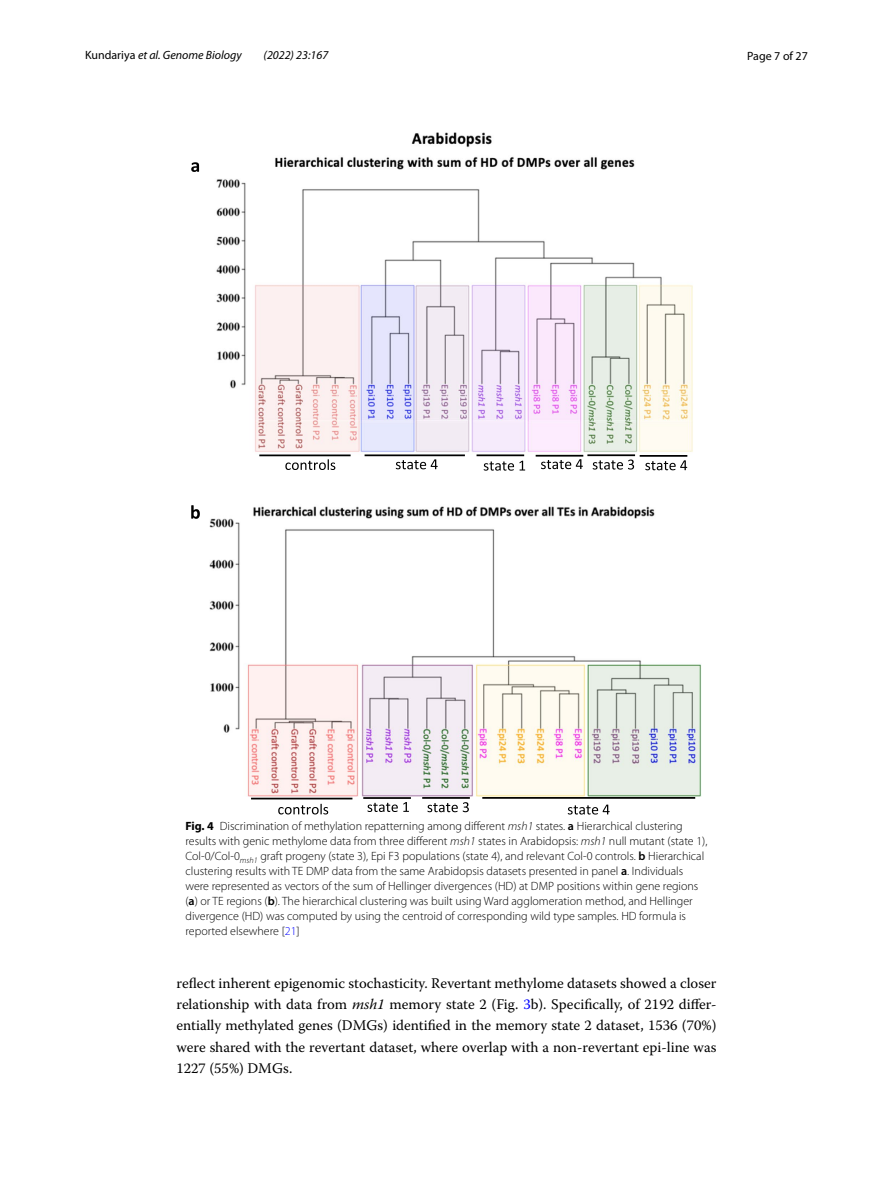
<style>
.page{position:relative;width:893px;height:1187px;background:#fff}
.page>*{position:absolute;margin:0;border:0;box-sizing:border-box;transform-origin:0 0}
.t1{font:14.7px/21.3px "Warnock Pro";color:#000;text-align:justify}
.t2{font:300 12px/15px "Myriad Pro";color:#000}
.t3{font:italic 12px "Myriad Pro";color:#000}
.t4{font:12px "Myriad Pro";color:#000}
.s1{font-style:normal}
.s2{font-weight:700}
.s3{font-style:italic}
.s4{font-weight:600}
.s5{color:#00f}
</style>
<div class="page">
<img style="left:209px;top:133px;width:493px;height:663px">
<svg style="left:191px;top:162px;width:8px;height:10px"></svg>
<svg style="left:191px;top:505px;width:9px;height:14px"></svg>
<hr style="left:365px;top:454px;width:100px;height:2px;background:#000">
<svg style="left:396px;top:459px;width:42px;height:10px"></svg>
<hr style="left:476px;top:454px;width:48px;height:2px;background:#000">
<svg style="left:484px;top:460px;width:41px;height:10px"></svg>
<hr style="left:536px;top:455px;width:47px;height:1px;background:#000">
<svg style="left:541px;top:459px;width:42px;height:10px"></svg>
<hr style="left:587px;top:454px;width:48px;height:2px;background:#000">
<svg style="left:593px;top:459px;width:41px;height:10px"></svg>
<hr style="left:640px;top:455px;width:47px;height:1px;background:#000">
<svg style="left:645px;top:460px;width:42px;height:10px"></svg>
<hr style="left:259px;top:454px;width:92px;height:2px;background:#000">
<svg style="left:285px;top:459px;width:50px;height:11px"></svg>
<hr style="left:363px;top:797px;width:48px;height:1px;background:#000">
<svg style="left:367px;top:802px;width:42px;height:10px"></svg>
<hr style="left:422px;top:797px;width:48px;height:1px;background:#000">
<svg style="left:427px;top:802px;width:42px;height:10px"></svg>
<hr style="left:482px;top:797px;width:213px;height:1px;background:#000">
<svg style="left:568px;top:804px;width:42px;height:10px"></svg>
<hr style="left:251px;top:797px;width:101px;height:2px;background:#000">
<svg style="left:278px;top:803px;width:50px;height:11px"></svg>
<p class="t3" style="left:85px;top:48px;width:158px"><span class="s1">Kundariya</span> et al. Genome Biology</p>
<p class="t3" style="left:264px;top:48px;width:66px">(2022) 23:167</p>
<p class="t4" style="left:747px;top:48px;width:62px">Page 7 of 27</p>
<p class="t2" style="left:185px;top:818px;width:524px"><span class="s2">Fig. 4</span> Discrimination of methylation repatterning among different <span class="s3">msh1</span> states. <span class="s4">a</span> Hierarchical clustering results with genic methylome data from three different <span class="s3">msh1</span> states in Arabidopsis: <span class="s3">msh1</span> null mutant (state 1), Col-0/Col-0<sub>msh1</sub> graft progeny (state 3), Epi F3 populations (state 4), and relevant Col-0 controls. <span class="s4">b</span> Hierarchical clustering results with TE DMP data from the same Arabidopsis datasets presented in panel <span class="s4">a</span>. Individuals were represented as vectors of the sum of Hellinger divergences (HD) at DMP positions within gene regions (<span class="s4">a</span>) or TE regions (<span class="s4">b</span>). The hierarchical clustering was built using Ward agglomeration method, and Hellinger divergence (HD) was computed by using the centroid of corresponding wild type samples. HD formula is reported elsewhere [<span class="s5">21</span>]</p>
<p class="t1" style="left:176px;top:972px;width:542px">reflect inherent epigenomic stochasticity. Revertant methylome datasets showed a closer relationship with data from <span class="s3">msh1</span> memory state 2 (Fig. <span class="s5">3</span>b). Specifically, of 2192 differ&shy;entially methylated genes (DMGs) identified in the memory state 2 dataset, 1536 (70%) were shared with the revertant dataset, where overlap with a non-revertant epi-line was 1227 (55%) DMGs.</p>
</div>
